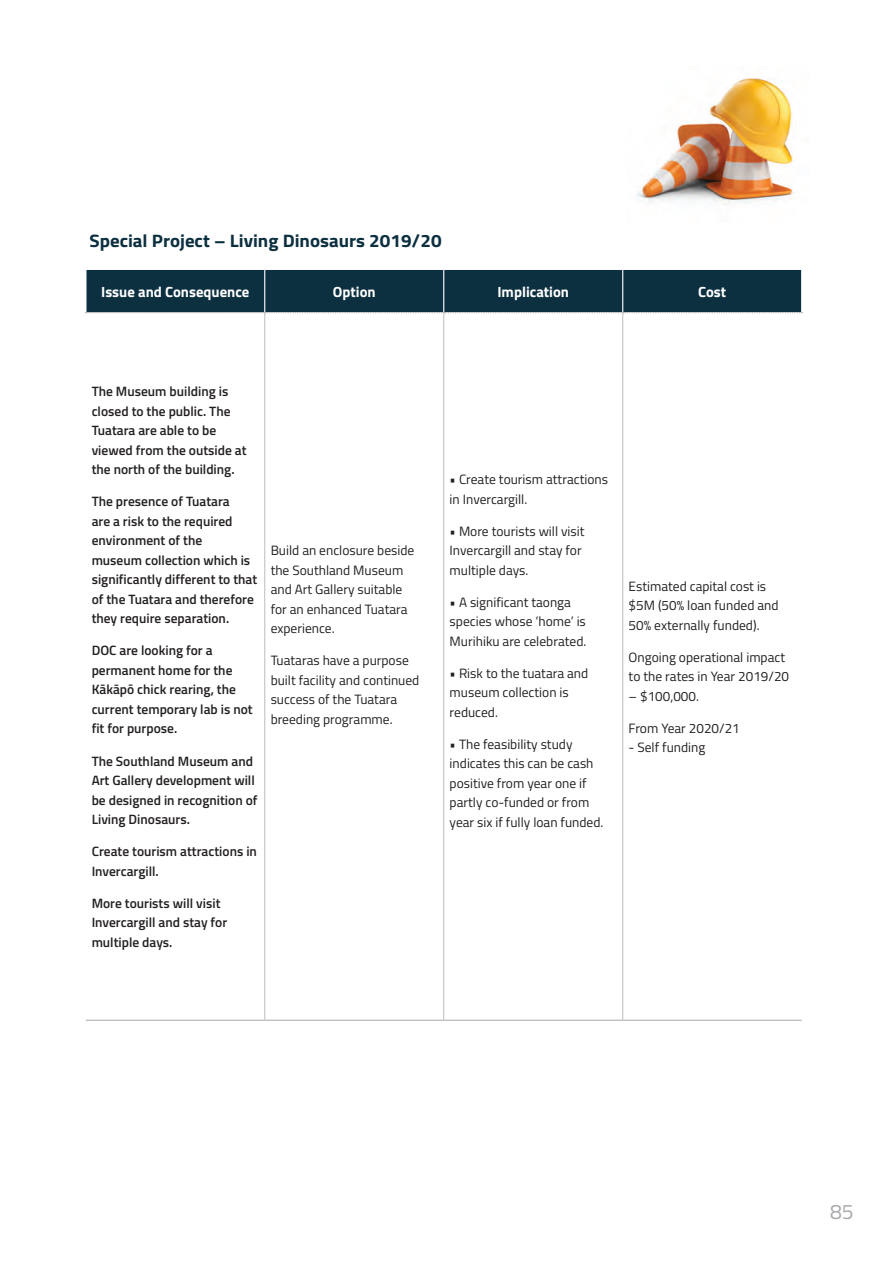
<style>
.page{position:relative;width:893px;height:1263px;background:#fff}
.page>*{position:absolute;margin:0;border:0;box-sizing:border-box;transform-origin:0 0}
.t1{font:21px "Titillium";color:#a8a9ad}
.t2{font:700 18px "Titillium";color:#0d3041;scale:1.05 1}
.t3{font:700 14.7px "Titillium";color:#fff}
.t4{font:13.5px/19.5px "Titillium";color:#231f20}
.t5{font:600 13.5px/19.5px "Titillium";color:#231f20}
</style>
<div class="page">
<div style="left:85px;top:269px;width:718px;height:44px;background:#0d3041"></div>
<hr style="left:264px;top:270px;width:1px;height:42px;background:#fff">
<hr style="left:443px;top:270px;width:1px;height:42px;background:#fff">
<hr style="left:622px;top:270px;width:1px;height:42px;background:#fff">
<hr style="left:801px;top:270px;width:1px;height:42px;background:#fff">
<hr style="left:86px;top:1020px;width:179px;height:1px;background:#a8a9ad">
<hr style="left:265px;top:1020px;width:179px;height:1px;background:#a8a9ad">
<hr style="left:444px;top:1020px;width:179px;height:1px;background:#a8a9ad">
<hr style="left:623px;top:1020px;width:179px;height:1px;background:#a8a9ad">
<hr style="left:264px;top:313px;width:1px;height:707px;background:#bcbdc0">
<hr style="left:443px;top:313px;width:1px;height:707px;background:#bcbdc0">
<hr style="left:622px;top:313px;width:1px;height:707px;background:#bcbdc0">
<img style="left:637px;top:78px;width:159px;height:127px">
<h2 class="t2" style="left:89px;top:227px;width:337px">Special Project – Living Dinosaurs 2019/20</h2>
<p class="t3" style="left:101px;top:280px;width:150px">Issue and Consequence</p>
<p class="t3" style="left:333px;top:280px;width:44px">Option</p>
<p class="t3" style="left:497px;top:280px;width:73px">Implication</p>
<p class="t3" style="left:698px;top:280px;width:30px">Cost</p>
<p class="t5" style="left:92px;top:381px;width:156px">The Museum building is closed to the public. The<br>Tuatara are able to be viewed from the outside at the north of the building.</p>
<p class="t5" style="left:92px;top:491px;width:167px">The presence of Tuatara<br>are a risk to the required environment of the<br>museum collection which is significantly different to that of the Tuatara and therefore they require separation.</p>
<p class="t5" style="left:92px;top:640px;width:163px">DOC are looking for a permanent home for the<br>Kākāpō chick rearing, the current temporary lab is not fit for purpose.</p>
<p class="t5" style="left:92px;top:750px;width:167px">The Southland Museum and<br>Art Gallery development will be designed in recognition of<br>Living Dinosaurs.</p>
<p class="t5" style="left:92px;top:841px;width:167px">Create tourism attractions in<br>Invercargill.</p>
<p class="t5" style="left:92px;top:892px;width:137px">More tourists will visit<br>Invercargill and stay for multiple days.</p>
<p class="t4" style="left:271px;top:540px;width:145px">Build an enclosure beside the Southland Museum and Art Gallery suitable for an enhanced Tuatara experience.</p>
<p class="t4" style="left:271px;top:650px;width:150px">Tuataras have a purpose built facility and continued success of the Tuatara breeding programme.</p>
<p class="t4" style="left:450px;top:469px;width:160px">• Create tourism attractions in Invercargill.</p>
<p class="t4" style="left:450px;top:520px;width:136px">• More tourists will visit<br>Invercargill and stay for multiple days.</p>
<p class="t4" style="left:450px;top:591px;width:138px">• A significant taonga species whose ‘home’ is<br>Murihiku are celebrated.</p>
<p class="t4" style="left:450px;top:662px;width:140px">• Risk to the tuatara and museum collection is reduced.</p>
<p class="t4" style="left:450px;top:733px;width:155px">• The feasibility study indicates this can be cash positive from year one if partly co-funded or from year six if fully loan funded.</p>
<p class="t4" style="left:629px;top:575px;width:151px">Estimated capital cost is $5M (50% loan funded and<br>50% externally funded).</p>
<p class="t4" style="left:629px;top:646px;width:162px">Ongoing operational impact to the rates in Year 2019/20</p>
<p class="t4" style="left:629px;top:685px;width:72px">– $100,000.</p>
<p class="t4" style="left:629px;top:717px;width:113px">From Year 2020/21</p>
<p class="t4" style="left:629px;top:737px;width:78px">- Self funding</p>
<h1 class="t1" style="left:830px;top:1196px;width:25px">85</h1>
</div>
